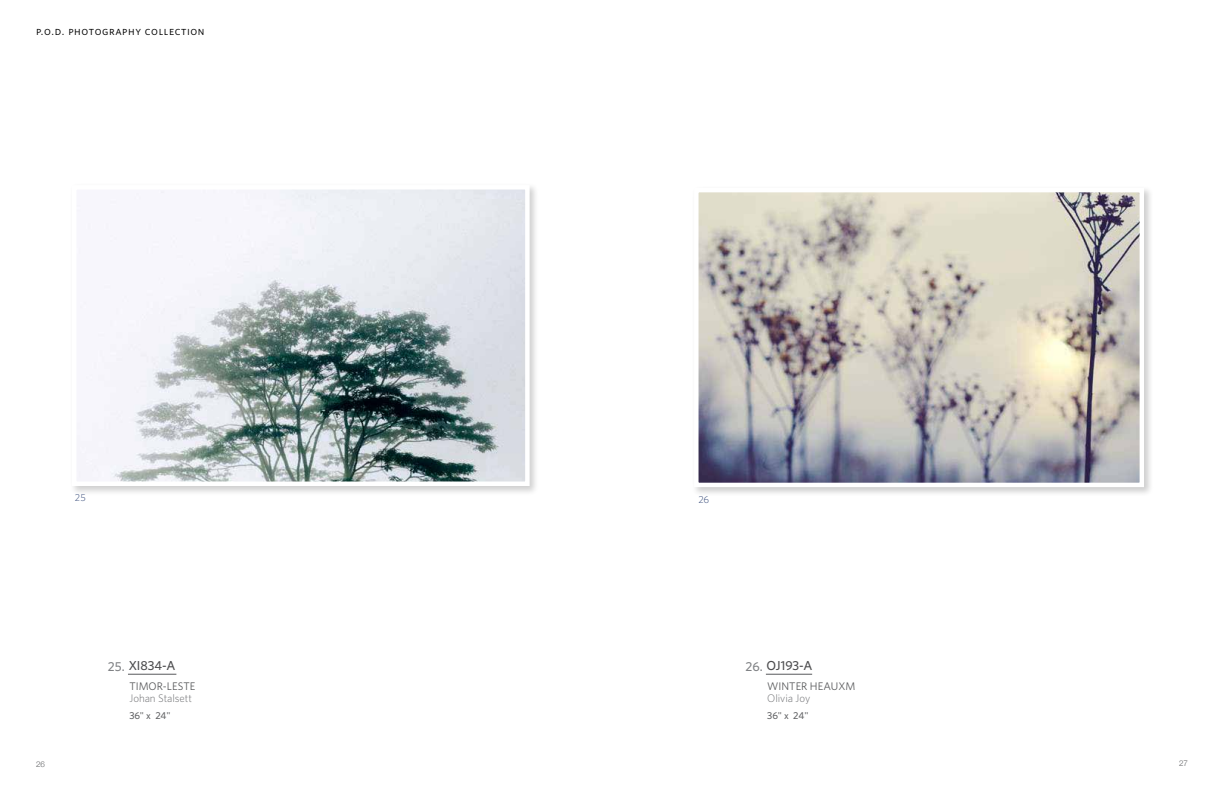
<style>
.page{position:relative;width:1224px;height:792px;background:#fff}
.page>*{position:absolute;margin:0;border:0;box-sizing:border-box;transform-origin:0 0}
.t1{font:500 13px "Whitney";color:#4d4d4f}
.t2{font:12px "Whitney HTF Book SC";letter-spacing:.05em;color:#000}
.t3{font:11px "Whitney";letter-spacing:.005em;color:#58595b}
.t4{font:300 11px "Whitney";letter-spacing:-.005em;color:#6d6e71}
.t5{font:500 10px "Whitney";color:#636466}
.t6{font:300 10px "Whitney";color:#314676}
.t7{font:300 8px "Helvetica Neue";color:#636466}
.s1{color:#808285}
</style>
<div class="page">
<div style="left:69px;top:182px;width:470px;height:314px;background:#000;opacity:.19"></div>
<img style="left:77px;top:190px;width:448px;height:291px">
<div style="left:72px;top:185px;width:458px;height:301px;border:4px solid #fff"></div>
<div style="left:691px;top:185px;width:463px;height:312px;background:#000;opacity:.2"></div>
<img style="left:699px;top:193px;width:440px;height:289px">
<div style="left:694px;top:188px;width:450px;height:299px;border:4px solid #fff"></div>
<hr style="left:128px;top:674px;width:48px;height:1px;background:#58595b">
<hr style="left:766px;top:674px;width:46px;height:1px;background:#58595b">
<p class="t2" style="left:36px;top:24px;width:170px">p.o.d. photography collection</p>
<p class="t6" style="left:75px;top:491px;width:12px">25</p>
<p class="t6" style="left:698px;top:492px;width:12px">26</p>
<p class="t1" style="left:108px;top:657px;width:69px"><span class="s1">25.</span> XI834-A</p>
<p class="t3" style="left:129px;top:679px;width:68px">TIMOR-LESTE</p>
<p class="t4" style="left:129px;top:691px;width:64px">Johan Stalsett</p>
<p class="t5" style="left:129px;top:709px;width:43px">36" x 24"</p>
<p class="t1" style="left:746px;top:657px;width:69px"><span class="s1">26.</span> OJ193-A</p>
<p class="t3" style="left:767px;top:679px;width:90px">WINTER HEAUXM</p>
<p class="t4" style="left:767px;top:691px;width:44px">Olivia Joy</p>
<p class="t5" style="left:767px;top:709px;width:43px">36" x 24"</p>
<p class="t7" style="left:36px;top:757px;width:10px">26</p>
<p class="t7" style="left:1179px;top:757px;width:10px">27</p>
</div>
